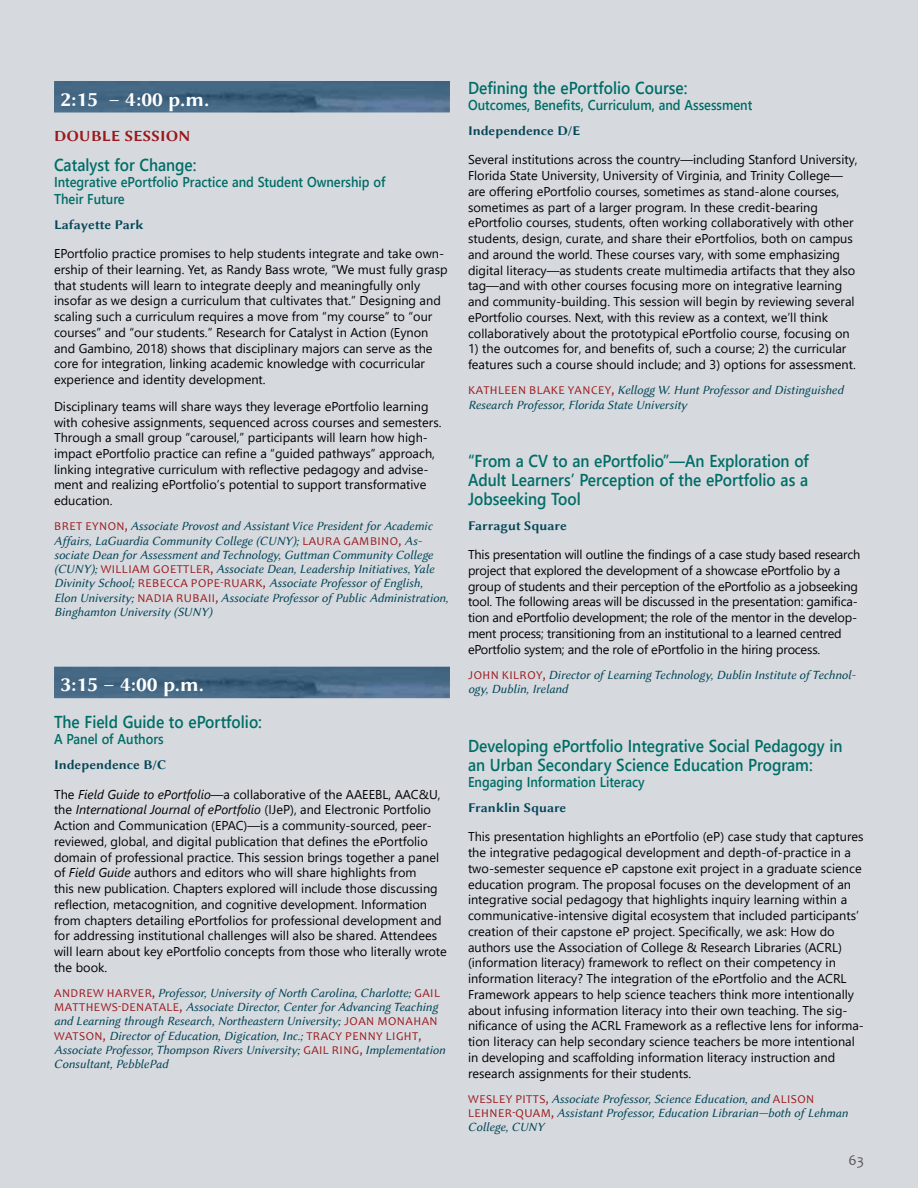
<style>
.page{position:relative;width:918px;height:1188px;background:#d6dadf}
.page>*{position:absolute;margin:0;border:0;box-sizing:border-box;transform-origin:0 0}
.t1{font:21px "Lin Biolinum B";color:#fff}
.t2{font:600 17.25px/18.8px "Segoe UI";color:#006d66;text-align:justify;scale:.9 1}
.t3{font:15.75px "Lin Biolinum B";letter-spacing:.01em;color:#9b181c}
.t4{font:15px "Candara";color:#58595b}
.t5{font:600 14.25px/16.5px "Segoe UI";color:#006d66;scale:.9 1}
.t6{font:13.5px "Lin Biolinum B";color:#054657}
.t7{font:12.75px/15.8px "Segoe UI";color:#000}
.t8{font:12.75px/14.2px "Lin Biolinum I";color:#054657}
.s1{font-family:"Candara";font-size:12px;color:#9b181c}
.s2{font-style:italic}
</style>
<div class="page">
<img style="left:54px;top:81px;width:396px;height:32px">
<img style="left:54px;top:667px;width:396px;height:31px">
<h1 class="t1" style="left:60px;top:84px;width:150px">2:15 – 4:00 p.m.</h1>
<p class="t3" style="left:54px;top:125px;width:138px">DOUBLE SESSION</p>
<h2 class="t2" style="left:54px;top:154px;width:160px">Catalyst for Change:</h2>
<p class="t5" style="left:54px;top:173px;width:370px">Integrative ePortfolio Practice and Student Ownership of<br>Their Future</p>
<p class="t6" style="left:54px;top:215px;width:91px">Lafayette Park</p>
<p class="t7" style="left:54px;top:245px;width:395px">EPortfolio practice promises to help students integrate and take own&shy;ership of their learning. Yet, as Randy Bass wrote, “We must fully grasp that students will learn to integrate deeply and meaningfully only insofar as we design a curriculum that cultivates that.” Designing and scaling such a curriculum requires a move from “my course” to “our courses” and “our students.” Research for Catalyst in Action (Eynon and Gambino, 2018) shows that disciplinary majors can serve as the core for integration, linking academic knowledge with cocurricular experience and identity development.</p>
<p class="t7" style="left:54px;top:397px;width:389px">Disciplinary teams will share ways they leverage ePortfolio learning with cohesive assignments, sequenced across courses and semesters.<br>Through a small group “carousel,” participants will learn how high&shy;impact ePortfolio practice can refine a “guided pathways” approach, linking integrative curriculum with reflective pedagogy and advise&shy;ment and realizing ePortfolio’s potential to support transformative education.</p>
<p class="t8" style="left:54px;top:519px;width:396px"><span class="s1">B RET E YNON,</span> Associate Provost and Assistant Vice President for Academic Affairs, LaGuardia Community College (CUNY); <span class="s1">LAURA GAMBINO,</span> As&shy;sociate Dean for Assessment and Technology, Guttman Community College (CUNY); <span class="s1">WILLIAM GOETTLER,</span> Associate Dean, Leadership Initiatives, Yale Divinity School; <span class="s1">R EB ECCA POP E-R UARK,</span> Associate Professor of English, Elon University; <span class="s1">N ADIA R UBAII,</span> Associate Professor of Public Administration, Binghamton University (SUNY)</p>
<h1 class="t1" style="left:60px;top:670px;width:145px">3:15 – 4:00 p.m.</h1>
<h2 class="t2" style="left:54px;top:711px;width:233px">The Field Guide to ePortfolio:</h2>
<p class="t5" style="left:54px;top:730px;width:123px">A Panel of Authors</p>
<p class="t6" style="left:54px;top:756px;width:114px">Independence B/C</p>
<p class="t7" style="left:54px;top:785px;width:394px">The <span class="s2">Field Guide to ePortfolio</span>—a collaborative of the AAEEBL, AAC&amp;U, the <span class="s2">International Journal of ePortfolio</span> (IJeP), and Electronic Portfolio Action and Communication (EPAC)—is a community-sourced, peer&shy;reviewed, global, and digital publication that defines the ePortfolio domain of professional practice. This session brings together a panel of <span class="s2">Field Guide</span> authors and editors who will share highlights from<br>this new publication. Chapters explored will include those discussing reflection, metacognition, and cognitive development. Information from chapters detailing ePortfolios for professional development and for addressing institutional challenges will also be shared. Attendees will learn about key ePortfolio concepts from those who literally wrote the book.</p>
<p class="t8" style="left:54px;top:986px;width:393px"><span class="s1">ANDREW H ARVER,</span> Professor, University of North Carolina, Charlotte; <span class="s1">GAIL M ATT HEWS-D EN ATALE,</span> Associate Director, Center for Advancing Teaching and Learning through Research, Northeastern University; <span class="s1">JOAN M ONAHAN WATSON,</span> Director of Education, Digication, Inc.; <span class="s1">TRACY PENNY LIGHT, </span>Associate Professor, Thompson Rivers University; <span class="s1">GAIL R ING,</span> Implementation Consultant, PebblePad</p>
<h2 class="t2" style="left:468px;top:77px;width:246px">Defining the ePortfolio Course:</h2>
<p class="t5" style="left:468px;top:96px;width:317px">Outcomes, Benefits, Curriculum, and Assessment</p>
<p class="t6" style="left:468px;top:121px;width:114px">Independence D/E</p>
<p class="t7" style="left:468px;top:151px;width:391px">Several institutions across the country—including Stanford University, Florida State University, University of Virginia, and Trinity College— are offering ePortfolio courses, sometimes as stand-alone courses, sometimes as part of a larger program. In these credit-bearing ePortfolio courses, students, often working collaboratively with other students, design, curate, and share their ePortfolios, both on campus and around the world. These courses vary, with some emphasizing digital literacy—as students create multimedia artifacts that they also tag—and with other courses focusing more on integrative learning and community-building. This session will begin by reviewing several ePortfolio courses. Next, with this review as a context, we’ll think collaboratively about the prototypical ePortfolio course, focusing on</p>
<p class="t7" style="left:468px;top:340px;width:389px">1) the outcomes for, and benefits of, such a course; 2) the curricular features such a course should include; and 3) options for assessment.</p>
<p class="t8" style="left:468px;top:383px;width:377px"><span class="s1">KATHLEEN B LAKE YANCEY,</span> Kellogg W. Hunt Professor and Distinguished<br>Research Professor, Florida State University</p>
<h2 class="t2" style="left:468px;top:450px;width:380px">“From a CV to an ePortfolio”—An Exploration of Adult Learners’ Perception of the ePortfolio as a Jobseeking Tool</h2>
<p class="t6" style="left:468px;top:516px;width:100px">Farragut Square</p>
<p class="t7" style="left:468px;top:546px;width:394px">This presentation will outline the findings of a case study based research project that explored the development of a showcase ePortfolio by a group of students and their perception of the ePortfolio as a jobseeking tool. The following areas will be discussed in the presentation: gamifica&shy;tion and ePortfolio development; the role of the mentor in the develop&shy;ment process; transitioning from an institutional to a learned centred ePortfolio system; and the role of ePortfolio in the hiring process.</p>
<p class="t8" style="left:468px;top:667px;width:389px"><span class="s1">JOHN KILROY,</span> Director of Learning Technology, Dublin Institute of Technol&shy;ogy, Dublin, Ireland</p>
<h2 class="t2" style="left:468px;top:735px;width:418px">Developing ePortfolio Integrative Social Pedagogy in an Urban Secondary Science Education Program:</h2>
<p class="t5" style="left:468px;top:773px;width:198px">Engaging Information Literacy</p>
<p class="t6" style="left:468px;top:798px;width:100px">Franklin Square</p>
<p class="t7" style="left:468px;top:828px;width:398px">This presentation highlights an ePortfolio (eP) case study that captures the integrative pedagogical development and depth-of-practice in a two-semester sequence eP capstone exit project in a graduate science education program. The proposal focuses on the development of an integrative social pedagogy that highlights inquiry learning within a communicative-intensive digital ecosystem that included participants’ creation of their capstone eP project. Specifically, we ask: How do authors use the Association of College &amp; Research Libraries (ACRL) (information literacy) framework to reflect on their competency in information literacy? The integration of the ePortfolio and the ACRL Framework appears to help science teachers think more intentionally about infusing information literacy into their own teaching. The sig&shy;nificance of using the ACRL Framework as a reflective lens for informa&shy;tion literacy can help secondary science teachers be more intentional in developing and scaffolding information literacy instruction and research assignments for their students.</p>
<p class="t8" style="left:468px;top:1091px;width:381px"><span class="s1">WESLEY PITTS,</span> Associate Professor, Science Education, and <span class="s1">ALISON<br>LEHNER-QUAM,</span> Assistant Professor, Education Librarian—both of Lehman<br>College, CUNY</p>
<p class="t4" style="left:848px;top:1151px;width:17px">63</p>
</div>
